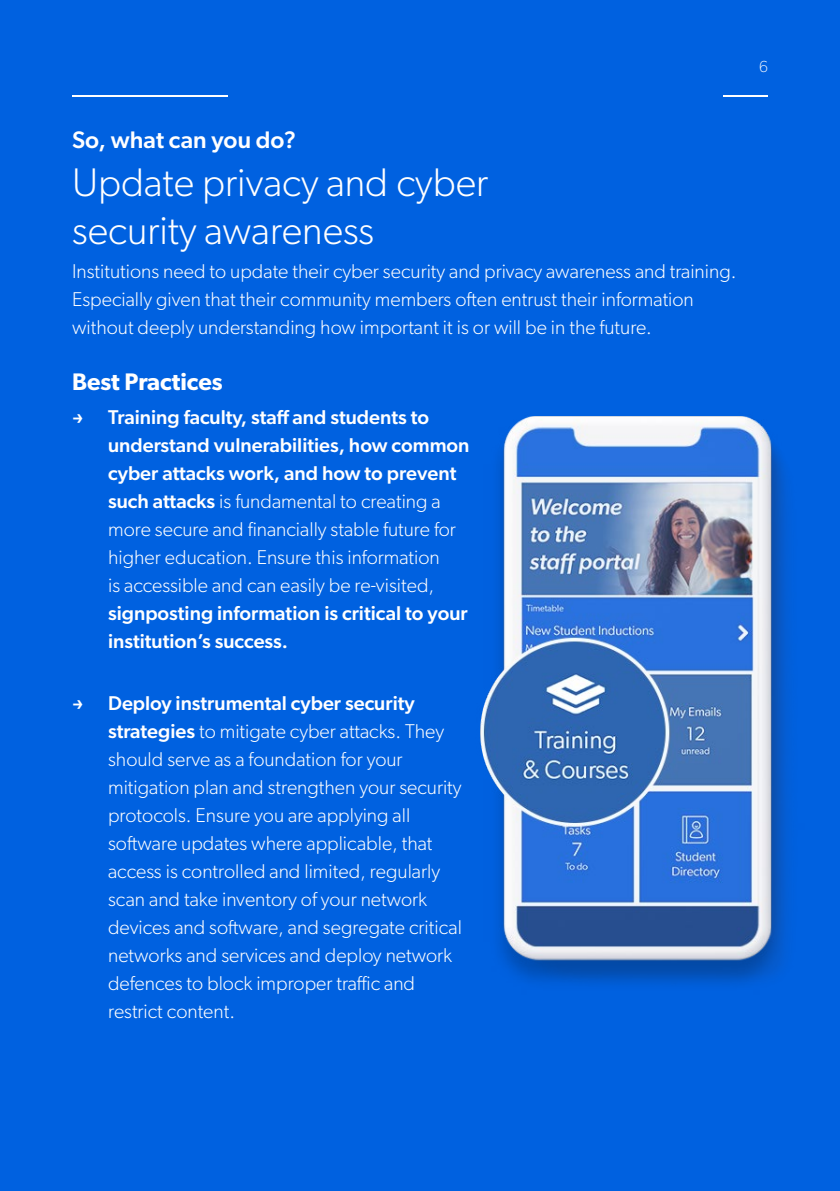
<style>
.page{position:relative;width:840px;height:1191px;background:#fff}
.page>*{position:absolute;margin:0;border:0;box-sizing:border-box;transform-origin:0 0}
.t1{font:300 40px/48px "Gibson";color:#fff}
.t2{font:500 24px "Gibson";color:#fff}
.t3{font:600 24px "Gibson";color:#fff}
.t4{font:300 20px/28px "Gibson";color:#fff}
.t5{font:500 20px/28px "Gibson";color:#fff}
.t6{font:100 16px "Gibson";color:#fff}
.s1{font-family:"Montserrat";font-weight:600}
.s2{font-weight:500}
</style>
<div class="page">
<div style="left:0;top:0;width:839px;height:1191px;background:#0061e0"></div>
<hr style="left:72px;top:95px;width:155px;height:1px;background:#fff">
<hr style="left:723px;top:95px;width:44px;height:1px;background:#fff">
<img style="left:471px;top:374px;width:349px;height:636px">
<p class="t2" style="left:72px;top:125px;width:225px">So, what can you do?</p>
<h1 class="t1" style="left:72px;top:157px;width:417px">Update privacy and cyber security awareness</h1>
<p class="t4" style="left:72px;top:256px;width:665px">Institutions need to update their cyber security and privacy awareness and training.<br>Especially given that their community members often entrust their information without deeply understanding how important it is or will be in the future.</p>
<p class="t3" style="left:72px;top:367px;width:152px">Best Practices</p>
<p class="t4" style="left:108px;top:402px;width:363px;text-indent:-36px"><span class="s1">→</span> <span class="s2">Training faculty, staff and students to understand vulnerabilities, how common cyber attacks work, and how to prevent such attacks</span> is fundamental to creating a more secure and financially stable future for higher education. Ensure this information<br>is accessible and can easily be re-visited,</p>
<p class="t5" style="left:108px;top:598px;width:361px">signposting information is critical to your institution’s success.</p>
<p class="t4" style="left:108px;top:688px;width:355px;text-indent:-36px"><span class="s1">→</span> <span class="s2">Deploy instrumental cyber security strategies</span> to mitigate cyber attacks. They should serve as a foundation for your mitigation plan and strengthen your security protocols. Ensure you are applying all software updates where applicable, that access is controlled and limited, regularly scan and take inventory of your network devices and software, and segregate critical networks and services and deploy network defences to block improper traffic and restrict content.</p>
<p class="t6" style="left:758px;top:56px;width:10px">6</p>
</div>
